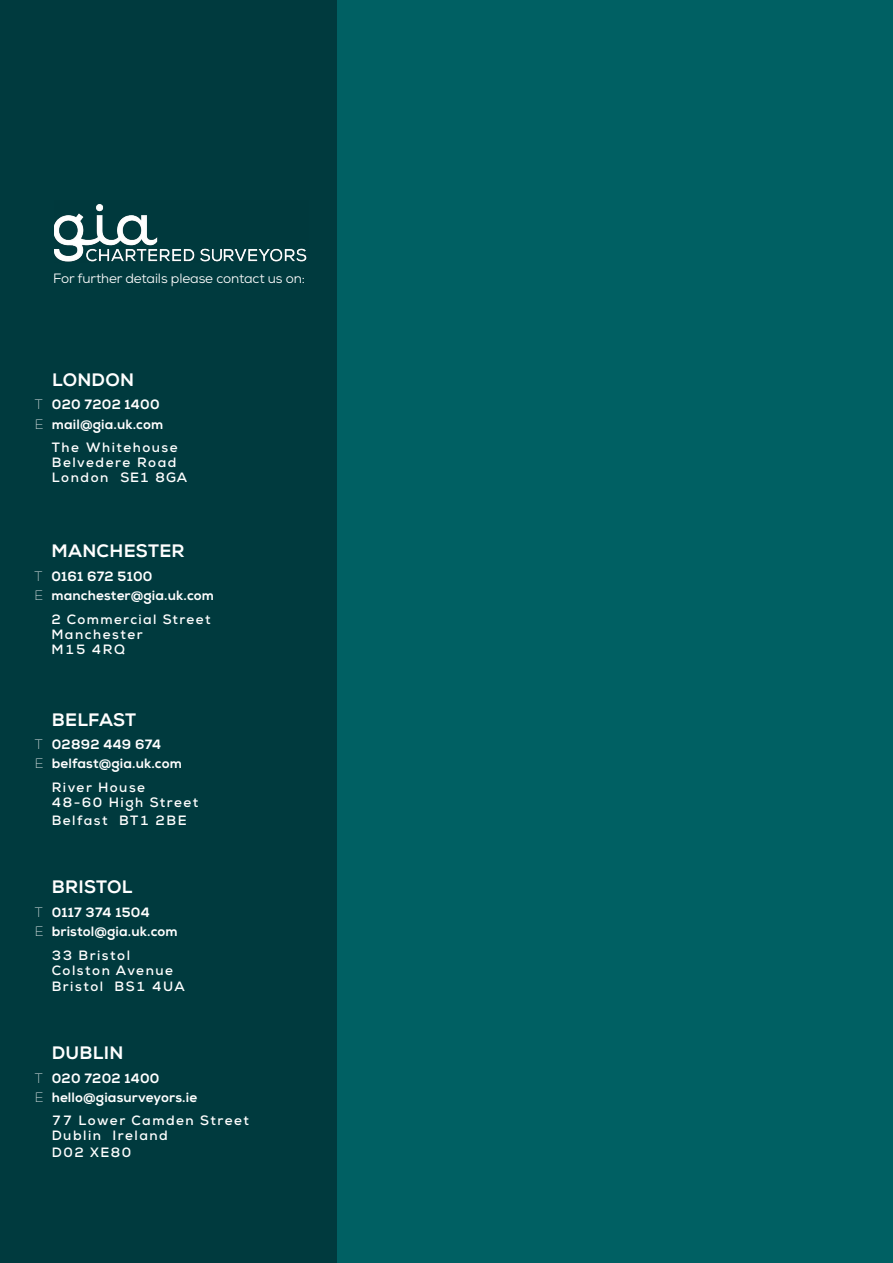
<style>
.page{position:relative;width:893px;height:1263px;background:#006063}
.page>*{position:absolute;margin:0;border:0;box-sizing:border-box;transform-origin:0 0}
.t1{font:800 18px "Nexa";letter-spacing:.015em;color:#fff}
.t2{font:700 13.5px/15px "Nexa";letter-spacing:.115em;color:#fff}
.t3{font:800 13.5px/19.2px "Nexa";letter-spacing:.01em;color:#fff}
.t4{font:13.5px "Nexa";letter-spacing:-.01em;color:#fff}
.s1{font-weight:100}
.s2{font-style:inherit}
</style>
<div class="page">
<div style="left:0;top:0;width:337px;height:1263px;background:#003a3e"></div>
<img style="left:54px;top:204px;width:253px;height:58px">
<p class="t4" style="left:53px;top:270px;width:254px">For further details please contact us on:</p>
<h1 class="t1" style="left:52px;top:369px;width:84px">LONDON</h1>
<p class="t3" style="left:35px;top:395px;width:130px"><span class="s1">T</span> 020 7202 1400<br><span class="s1">E</span> mail@gia.uk.com</p>
<p class="t2" style="left:52px;top:440px;width:137px">The Whitehouse<br>Belvedere Road<br>London SE1 8GA</p>
<h1 class="t1" style="left:52px;top:540px;width:135px">MANCHESTER</h1>
<p class="t3" style="left:34px;top:567px;width:181px"><span class="s1">T</span> <span class="s2">0161 672 5100<br></span><span class="s1">E</span> manchester@gia.uk.com</p>
<p class="t2" style="left:51px;top:611px;width:161px">2 Commercial Street<br>Manchester<br>M15 4RQ</p>
<h1 class="t1" style="left:52px;top:708px;width:86px">BELFAST</h1>
<p class="t3" style="left:35px;top:735px;width:149px"><span class="s1">T</span> <span class="s2">02892 449 674<br></span><span class="s1">E</span> belfast@gia.uk.com</p>
<p class="t2" style="left:52px;top:780px;width:148px">River House<br>48-60 High Street</p>
<p class="t2" style="left:52px;top:813px;width:136px">Belfast BT1 2BE</p>
<h1 class="t1" style="left:52px;top:876px;width:82px">BRISTOL</h1>
<p class="t3" style="left:35px;top:903px;width:144px"><span class="s1">T</span> <span class="s2">0117 374 1504<br></span><span class="s1">E</span> bristol@gia.uk.com</p>
<p class="t2" style="left:52px;top:947px;width:134px;line-height:15.6px">33 Bristol<br>Colston Avenue<br>Bristol BS1 4UA</p>
<h1 class="t1" style="left:52px;top:1042px;width:73px">DUBLIN</h1>
<p class="t3" style="left:35px;top:1068px;width:164px"><span class="s1">T</span> 020 7202 1400<br><span class="s1">E</span> hello@giasurveyors.ie</p>
<p class="t2" style="left:52px;top:1113px;width:199px;line-height:15.6px">77 Lower Camden Street<br>Dublin Ireland<br>D02 XE80</p>
</div>
